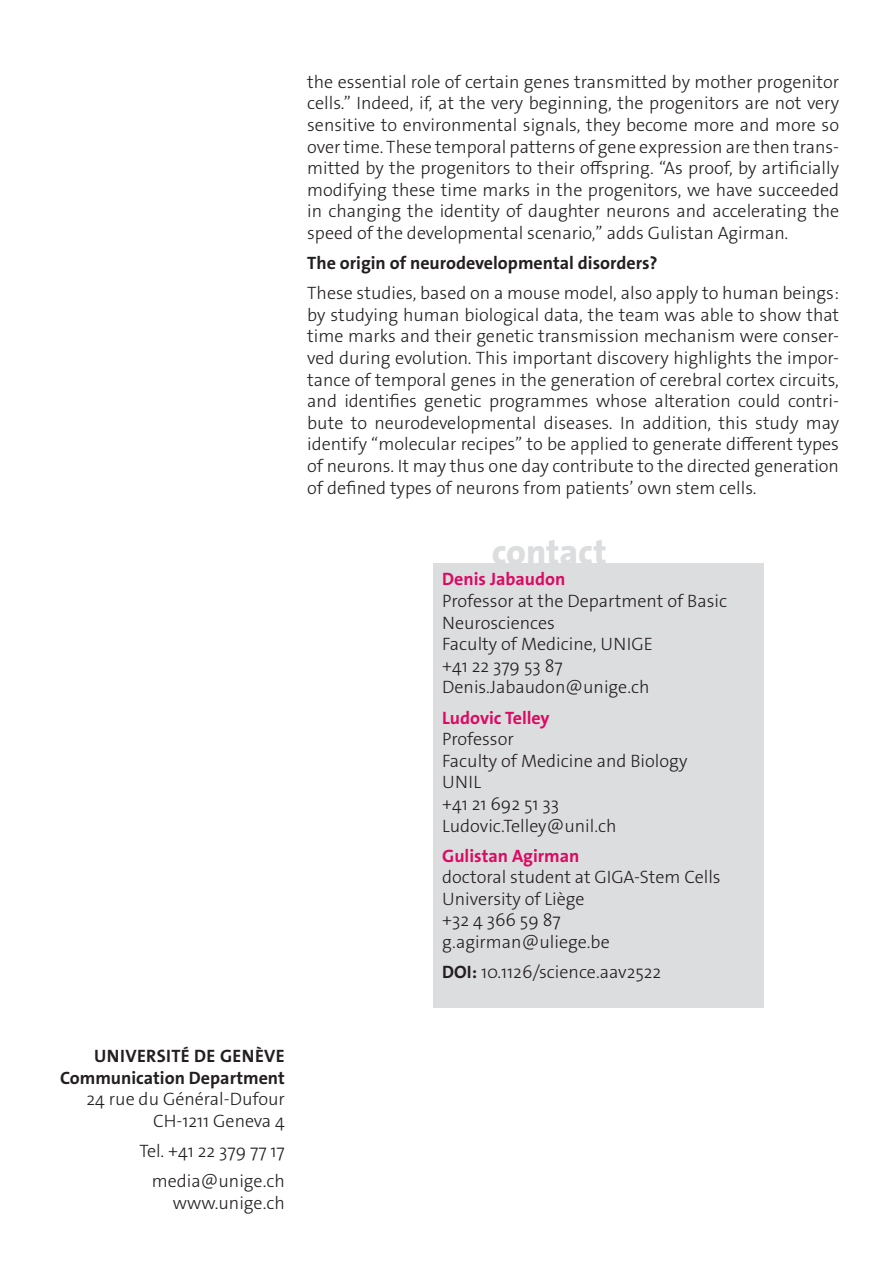
<style>
.page{position:relative;width:893px;height:1263px;background:#fff}
.page>*{position:absolute;margin:0;border:0;box-sizing:border-box;transform-origin:0 0}
._4__texte_courant{font:800 35.7px "The Sans Os F";color:#dcdddf}
._4__texte_courant-2{font:300 18px/21.6px "The Sans Os F";color:#231f20}
.texte_courant{font:300 18px/21.6px "The Sans Os F";color:#231f20;text-align:right}
._4__texte_courant-3{font:700 18px "The Sans Os F";color:#231f20}
.texte_courant-2{font:700 18px "The Sans Os F";letter-spacing:.02em;color:#231f20}
.s1{font-weight:700;color:#db0a62}
.s2{font-weight:700}
</style>
<div class="page">
<div style="left:434px;top:564px;width:330px;height:444px;background:#dcdddf"></div>
<p class="_4__texte_courant-2" style="left:307px;top:71px;width:533px;text-align:justify">the essential role of certain genes transmitted by mother progenitor cells.” Indeed, if, at the very beginning, the progenitors are not very sensitive to environmental signals, they become more and more so over time. These temporal patterns of gene expression are then trans&shy;mitted by the progenitors to their offspring. “As proof, by artificially modifying these time marks in the progenitors, we have succeeded in changing the identity of daughter neurons and accelerating the speed of the developmental scenario,” adds Gulistan Agirman.</p>
<p class="_4__texte_courant-3" style="left:307px;top:251px;width:352px">The origin of neurodevelopmental disorders?</p>
<p class="_4__texte_courant-2" style="left:307px;top:282px;width:533px;text-align:justify">These studies, based on a mouse model, also apply to human beings: by studying human biological data, the team was able to show that time marks and their genetic transmission mechanism were conser&shy;ved during evolution. This important discovery highlights the impor&shy;tance of temporal genes in the generation of cerebral cortex circuits, and identifies genetic programmes whose alteration could contri&shy;bute to neurodevelopmental diseases. In addition, this study may identify “molecular recipes” to be applied to generate different types of neurons. It may thus one day contribute to the directed generation of defined types of neurons from patients’ own stem cells.</p>
<p class="_4__texte_courant" style="left:492px;top:529px;width:116px">contact</p>
<p class="_4__texte_courant-2" style="left:442px;top:569px;width:286px"><span class="s1">Denis Jabaudon<br></span>Professor at the Department of Basic<br>Neurosciences<br>Faculty of Medicine, UNIGE<br>+41 22 379 53 87<br>Denis.Jabaudon@unige.ch</p>
<p class="_4__texte_courant-2" style="left:442px;top:707px;width:247px"><span class="s1">Ludovic Telley<br></span>Professor<br>Faculty of Medicine and Biology<br>UNIL<br>+41 21 692 51 33<br>Ludovic.Telley@unil.ch</p>
<p class="_4__texte_courant-2" style="left:442px;top:845px;width:280px"><span class="s1">Gulistan Agirman<br></span>doctoral student at GIGA-Stem Cells<br>University of Liège<br>+32 4 366 59 87 g.agirman@uliege.be</p>
<p class="_4__texte_courant-2" style="left:442px;top:961px;width:220px"><span class="s2">DOI:</span> 10.1126/science.aav2522</p>
<p class="texte_courant-2" style="left:94px;top:1044px;width:192px">UNIVERSITÉ DE GENÈVE</p>
<p class="texte_courant" style="left:60px;top:1067px;width:226px"><span class="s2">Communication Department<br></span>24 rue du Général-Dufour<br>CH-1211 Geneva 4</p>
<p class="texte_courant" style="left:139px;top:1140px;width:147px">Tel. +41 22 379 77 17</p>
<p class="texte_courant" style="left:152px;top:1170px;width:135px">media@unige.ch www.unige.ch</p>
</div>
